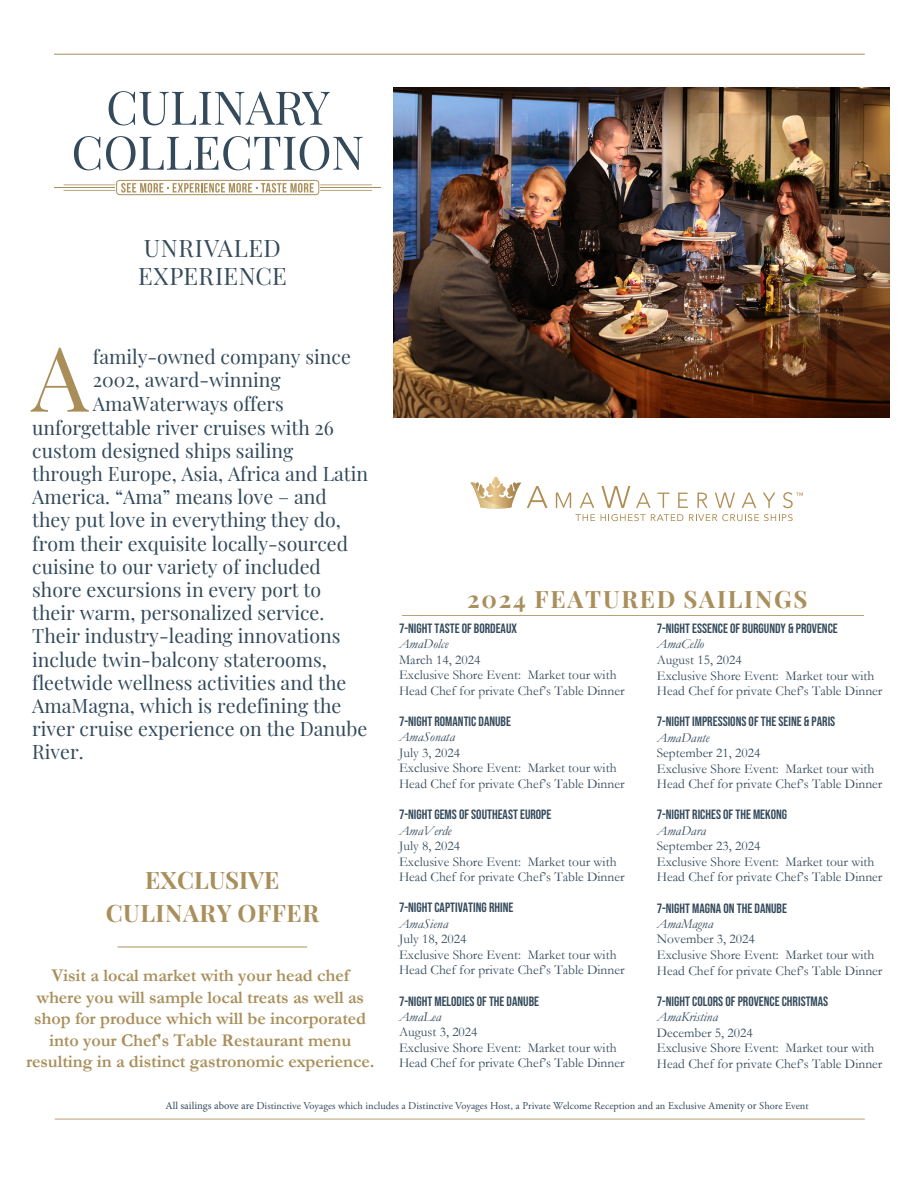
<style>
.page{position:relative;width:918px;height:1188px;background:#fff}
.page>*{position:absolute;margin:0;border:0;box-sizing:border-box;transform-origin:0 0}
.t1{font:90px "Playfair Display";color:#a98e5a}
.t2{font:700 24px/33px "Playfair Display";letter-spacing:.025em;color:#a98f5b;text-align:center}
.t3{font:700 24px "Playfair Display";letter-spacing:.075em;color:#a98f5b}
.t4{font:24px/28.8px "Playfair Display";letter-spacing:.025em;color:#344a5b}
.t5{font:19.5px/23.2px "Playfair Display";color:#334a5b}
.t6{font:19.5px "Playfair Display";color:#334a5b}
.t7{font:700 18px/21.6px "Garamond";letter-spacing:-.005em;color:#a98f5b;text-align:center}
.t8{font:13.5px/15.6px "Garamond";color:#344a5b}
.t9{font:13.5px "Bebas Neue";color:#344a5b}
.t10{font:italic 13.5px "Garamond";color:#344a5b}
.t11{font:10.5px "Adobe Garamond Pro";color:#344a5b}
.s1{font-family:"Minion Pro"}
.s2{color:#a98e5a}
</style>
<div class="page">
<hr style="left:54px;top:54px;width:811px;height:1px;background:#a98f5b">
<hr style="left:118px;top:947px;width:189px;height:1px;background:#a98f5b">
<hr style="left:402px;top:615px;width:462px;height:1px;background:#b7a075">
<hr style="left:55px;top:1119px;width:810px;height:1px;background:#b7a075">
<svg style="left:109px;top:91px;width:221px;height:34px"></svg>
<svg style="left:74px;top:136px;width:26px;height:34px"></svg>
<svg style="left:106px;top:136px;width:257px;height:34px"></svg>
<hr style="left:321px;top:187px;width:60px;height:1px;background:#a98f5b">
<svg style="left:320px;top:185px;width:52px;height:6px"></svg>
<hr style="left:55px;top:187px;width:60px;height:1px;background:#a98f5b">
<div style="left:116px;top:180px;width:203px;height:15px;border:1px solid #a98f5b;border-radius:3px"></div>
<svg style="left:64px;top:183px;width:250px;height:10px"></svg>
<img style="left:393px;top:87px;width:496px;height:331px">
<svg style="left:470px;top:477px;width:78px;height:32px"></svg>
<svg style="left:556px;top:493px;width:15px;height:15px"></svg>
<svg style="left:580px;top:493px;width:14px;height:15px"></svg>
<svg style="left:601px;top:486px;width:29px;height:22px"></svg>
<svg style="left:636px;top:493px;width:15px;height:15px"></svg>
<svg style="left:657px;top:493px;width:12px;height:15px"></svg>
<svg style="left:678px;top:493px;width:10px;height:15px"></svg>
<svg style="left:697px;top:493px;width:10px;height:15px"></svg>
<svg style="left:715px;top:493px;width:20px;height:15px"></svg>
<svg style="left:742px;top:493px;width:14px;height:15px"></svg>
<svg style="left:763px;top:493px;width:12px;height:15px"></svg>
<svg style="left:783px;top:492px;width:20px;height:16px"></svg>
<svg style="left:575px;top:514px;width:20px;height:7px"></svg>
<svg style="left:601px;top:514px;width:82px;height:7px"></svg>
<svg style="left:689px;top:514px;width:104px;height:7px"></svg>
<h2 class="t4" style="left:138px;top:233px;width:150px">UNRIVALED<br>EXPERIENCE</h2>
<h1 class="t1" style="left:31px;top:308px;width:58px">A</h1>
<h3 class="t5" style="left:93px;top:344px;width:260px">family-owned company since</h3>
<h3 class="t6" style="left:93px;top:365px;width:189px">2002, award-winning</h3>
<p class="t5" style="left:32px;top:390px;width:337px;text-indent:61px">AmaWaterways offers unforgettable river cruises with 26 custom designed ships sailing through Europe, Asia, Africa and Latin<br>America. “Ama” means love – and they put love in everything they do, from their exquisite locally-sourced cuisine to our variety of included shore excursions in every port to their warm, personalized service.<br>Their industry-leading innovations include twin-balcony staterooms, fleetwide wellness activities and the<br>AmaMagna, which is redefining the river cruise experience on the Danube<br>River.</p>
<h2 class="t3" style="left:467px;top:581px;width:342px">2024 FEATURED SAILINGS</h2>
<p class="t9" style="left:399px;top:621px;width:119px">7-NIGHT TASTE OF BORDEAUX</p>
<p class="t10" style="left:399px;top:635px;width:51px">AmaDolce</p>
<p class="t8" style="left:399px;top:651px;width:227px">March 14, 2024<br>Exclusive Shore Event: Market tour with<br>Head Chef for private Chef’s Table Dinner</p>
<p class="t9" style="left:399px;top:714px;width:113px">7-NIGHT ROMANTIC DANUBE</p>
<p class="t10" style="left:399px;top:728px;width:57px">AmaSonata</p>
<p class="t8" style="left:399px;top:745px;width:227px">July 3, 2024<br>Exclusive Shore Event: Market tour with<br>Head Chef for private Chef’s Table Dinner</p>
<p class="t9" style="left:399px;top:807px;width:154px">7-NIGHT GEMS OF SOUTHEAST EUROPE</p>
<p class="t10" style="left:399px;top:821px;width:54px">AmaVerde</p>
<p class="t8" style="left:399px;top:838px;width:227px">July 8, 2024<br>Exclusive Shore Event: Market tour with<br>Head Chef for private Chef’s Table Dinner</p>
<p class="t9" style="left:399px;top:900px;width:116px">7-NIGHT CAPTIVATING RHINE</p>
<p class="t10" style="left:399px;top:914px;width:51px">AmaSiena</p>
<p class="t8" style="left:399px;top:931px;width:227px">July 18, 2024<br>Exclusive Shore Event: Market tour with<br>Head Chef for private Chef’s Table Dinner</p>
<p class="t9" style="left:399px;top:993px;width:142px">7-NIGHT MELODIES OF THE DANUBE</p>
<p class="t10" style="left:399px;top:1007px;width:44px">AmaLea</p>
<p class="t8" style="left:399px;top:1024px;width:227px">August 3, 2024<br>Exclusive Shore Event: Market tour with<br>Head Chef for private Chef’s Table Dinner</p>
<p class="t9" style="left:657px;top:621px;width:182px">7-NIGHT ESSENCE OF BURGUNDY &amp; PROVENCE</p>
<p class="t10" style="left:657px;top:635px;width:49px">AmaCello</p>
<p class="t8" style="left:657px;top:652px;width:227px">August 15, 2024<br>Exclusive Shore Event: Market tour with<br>Head Chef for private Chef’s Table Dinner</p>
<p class="t9" style="left:657px;top:714px;width:180px">7-NIGHT IMPRESSIONS OF THE SEINE &amp; PARIS</p>
<p class="t10" style="left:657px;top:728px;width:54px">AmaDante</p>
<p class="t8" style="left:657px;top:745px;width:227px">September 21, 2024<br>Exclusive Shore Event: Market tour with<br>Head Chef for private Chef’s Table Dinner</p>
<p class="t9" style="left:657px;top:807px;width:132px">7-NIGHT RICHES OF THE MEKONG</p>
<p class="t10" style="left:657px;top:821px;width:51px">AmaDara</p>
<p class="t8" style="left:657px;top:838px;width:227px">September 23, 2024<br>Exclusive Shore Event: Market tour with<br>Head Chef for private Chef’s Table Dinner</p>
<p class="t9" style="left:657px;top:900px;width:132px">7-NIGHT MAGNA ON THE DANUBE</p>
<p class="t10" style="left:657px;top:915px;width:58px">AmaMagna</p>
<p class="t8" style="left:657px;top:931px;width:227px">November 3, 2024<br>Exclusive Shore Event: Market tour with<br>Head Chef for private Chef’s Table Dinner</p>
<p class="t9" style="left:657px;top:993px;width:173px">7-NIGHT COLORS OF PROVENCE CHRISTMAS</p>
<p class="t10" style="left:657px;top:1008px;width:63px">AmaKristina</p>
<p class="t8" style="left:657px;top:1024px;width:227px">December 5, 2024<br>Exclusive Shore Event: Market tour with<br>Head Chef for private Chef’s Table Dinner</p>
<p class="t11" style="left:165px;top:1099px;width:645px"><span class="s1">All sailings above are</span> Distinctive Voyages which includes a Distinctive Voyages Host, a Private Welcome Reception and an Exclusive <span class="s1">Amenity or</span> Shore Event</p>
<h2 class="t2" style="left:106px;top:863px;width:215px">EXCLUSIV<span class="s2">E<br></span>CULINARY OFFER</h2>
<h3 class="t7" style="left:26px;top:965px;width:350px">Visit a local market with your head chef<br>where you will sample local treats as well as shop for produce which will be incorporated into your Chef's Table Restaurant menu resulting in a distinct gastronomic experience.</h3>
</div>
